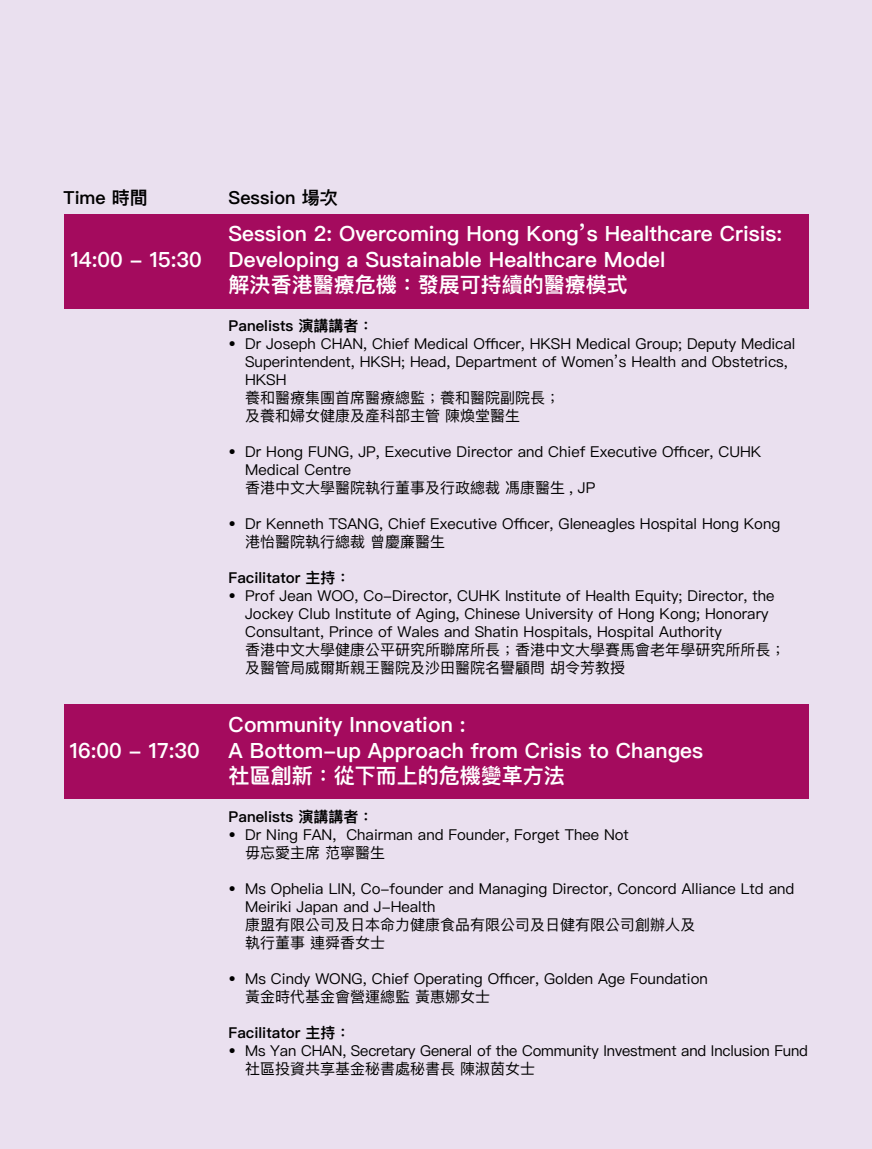
<style>
.page{position:relative;width:872px;height:1149px;background:#fff}
.page>*{position:absolute;margin:0;border:0;box-sizing:border-box;transform-origin:0 0}
.t1{font:600 21px/25.5px "Ping Fang TC";color:#fff}
.t2{font:600 18px "Ping Fang TC";color:#000}
.t3{font:15px/18px "Ping Fang TC";color:#000}
.t4{font:600 15px "Ping Fang TC";color:#000}
</style>
<div class="page">
<div style="left:0;top:0;width:872px;height:1148px;background:#eae0ef"></div>
<div style="left:64px;top:704px;width:744px;height:94px;background:#a40b5e"></div>
<div style="left:64px;top:214px;width:744px;height:94px;background:#a40b5e"></div>
<p class="t2" style="left:64px;top:186px;width:86px">Time 時間</p>
<p class="t2" style="left:229px;top:186px;width:111px">Session 場次</p>
<h1 class="t1" style="left:229px;top:221px;width:555px">Session 2: Overcoming Hong Kong’s Healthcare Crisis:</h1>
<h1 class="t1" style="left:71px;top:246px;width:133px">14:00 - 15:30</h1>
<h1 class="t1" style="left:229px;top:246px;width:438px">Developing a Sustainable Healthcare Model解決香港醫療危機：發展可持續的醫療模式</h1>
<p class="t4" style="left:229px;top:316px;width:146px">Panelists 演講講者：</p>
<p class="t3" style="left:245px;top:334px;width:552px;text-indent:-16px">• Dr Joseph CHAN, Chief Medical Officer, HKSH Medical Group; Deputy Medical Superintendent, HKSH; Head, Department of Women’s Health and Obstetrics, HKSH<br>養和醫療集團首席醫療總監；養和醫院副院長；<br>及養和婦女健康及產科部主管陳煥堂醫生</p>
<p class="t3" style="left:245px;top:442px;width:517px;text-indent:-16px">• Dr Hong FUNG, JP, Executive Director and Chief Executive Officer, CUHK<br>Medical Centre<br>香港中文大學醫院執行董事及行政總裁馮康醫生 , JP</p>
<p class="t3" style="left:245px;top:514px;width:536px;text-indent:-16px">• Dr Kenneth TSANG, Chief Executive Officer, Gleneagles Hospital Hong Kong港怡醫院執行總裁曾慶亷醫生</p>
<p class="t4" style="left:229px;top:568px;width:123px">Facilitator 主持：</p>
<p class="t3" style="left:245px;top:586px;width:541px;text-indent:-16px">• Prof Jean WOO, Co-Director, CUHK Institute of Health Equity; Director, the Jockey Club Institute of Aging, Chinese University of Hong Kong; Honorary Consultant, Prince of Wales and Shatin Hospitals, Hospital Authority<br>香港中文大學健康公平研究所聯席所長；香港中文大學賽馬會老年學研究所所長；及醫管局威爾斯親王醫院及沙田醫院名譽顧問胡令芳教授</p>
<h1 class="t1" style="left:229px;top:711px;width:238px">Community Innovation :</h1>
<h1 class="t1" style="left:70px;top:737px;width:132px">16:00 - 17:30</h1>
<h1 class="t1" style="left:229px;top:737px;width:476px">A Bottom-up Approach from Crisis to Changes社區創新：從下而上的危機變革方法</h1>
<p class="t4" style="left:229px;top:806px;width:146px">Panelists 演講講者：</p>
<p class="t3" style="left:245px;top:824px;width:385px;text-indent:-16px">• Dr Ning FAN, Chairman and Founder, Forget Thee Not毋忘愛主席范寧醫生</p>
<p class="t3" style="left:245px;top:878px;width:550px;text-indent:-16px">• Ms Ophelia LIN, Co-founder and Managing Director, Concord Alliance Ltd and Meiriki Japan and J-Health<br>康盟有限公司及日本命力健康食品有限公司及日健有限公司創辦人及<br>執行董事連舜香女士</p>
<p class="t3" style="left:245px;top:968px;width:464px;text-indent:-16px">• Ms Cindy WONG, Chief Operating Officer, Golden Age Foundation黃金時代基金會營運總監黃惠娜女士</p>
<p class="t4" style="left:229px;top:1022px;width:123px">Facilitator 主持：</p>
<p class="t3" style="left:245px;top:1040px;width:564px;text-indent:-16px">• Ms Yan CHAN, Secretary General of the Community Investment and Inclusion Fund社區投資共享基金秘書處秘書長陳淑茵女士</p>
</div>
